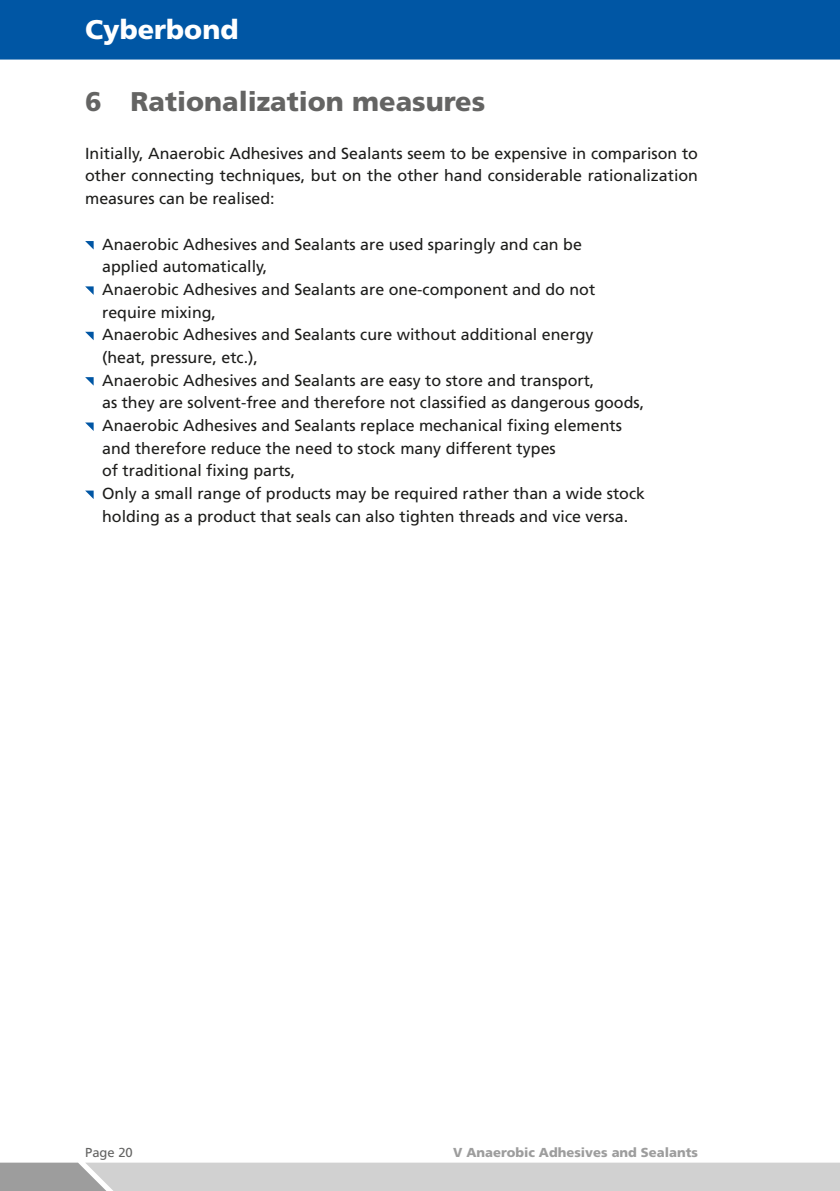
<style>
.page{position:relative;width:840px;height:1191px;background:#fff}
.page>*{position:absolute;margin:0;border:0;box-sizing:border-box;transform-origin:0 0}
.t1{font:900 27px "Frutiger LT Std";color:#646463}
.t2{font:900 27px "Frutiger LT Std";color:#fff}
.t3{font:16px/22.6px "Frutiger LT Std";color:#1d1d1b;text-align:justify}
.t4{font:900 13px "Frutiger LT Std";color:#9d9d9d}
.t5{font:13px "Frutiger LT Std";color:#646463}
</style>
<div class="page">
<div style="left:0;top:0;width:839px;height:60px;background:#0056a4"></div>
<svg style="left:0;top:1162px;width:839px;height:29px;background:#cdcdcd"></svg>
<svg style="left:85px;top:241px;width:9px;height:8px"></svg>
<svg style="left:85px;top:286px;width:9px;height:9px"></svg>
<svg style="left:85px;top:332px;width:9px;height:8px"></svg>
<svg style="left:85px;top:377px;width:9px;height:9px"></svg>
<svg style="left:85px;top:422px;width:9px;height:9px"></svg>
<svg style="left:85px;top:490px;width:9px;height:9px"></svg>
<h1 class="t2" style="left:85px;top:14px;width:155px">Cyberbond</h1>
<h1 class="t1" style="left:85px;top:85px;width:401px">6 Rationalization measures</h1>
<p class="t3" style="left:85px;top:142px;width:614px">Initially, Anaerobic Adhesives and Sealants seem to be expensive in comparison to other connecting techniques, but on the other hand considerable rationalization measures can be realised:</p>
<p class="t3" style="left:102px;top:233px;width:544px;text-align:left">Anaerobic Adhesives and Sealants are used sparingly and can be<br>applied automatically,<br>Anaerobic Adhesives and Sealants are one-component and do not require mixing,<br>Anaerobic Adhesives and Sealants cure without additional energy<br>(heat, pressure, etc.),<br>Anaerobic Adhesives and Sealants are easy to store and transport,<br>as they are solvent-free and therefore not classified as dangerous goods, Anaerobic Adhesives and Sealants replace mechanical fixing elements and therefore reduce the need to stock many different types<br>of traditional fixing parts,<br>Only a small range of products may be required rather than a wide stock holding as a product that seals can also tighten threads and vice versa.</p>
<p class="t5" style="left:85px;top:1144px;width:49px">Page 20</p>
<p class="t4" style="left:453px;top:1144px;width:246px">V Anaerobic Adhesives and Sealants</p>
</div>
